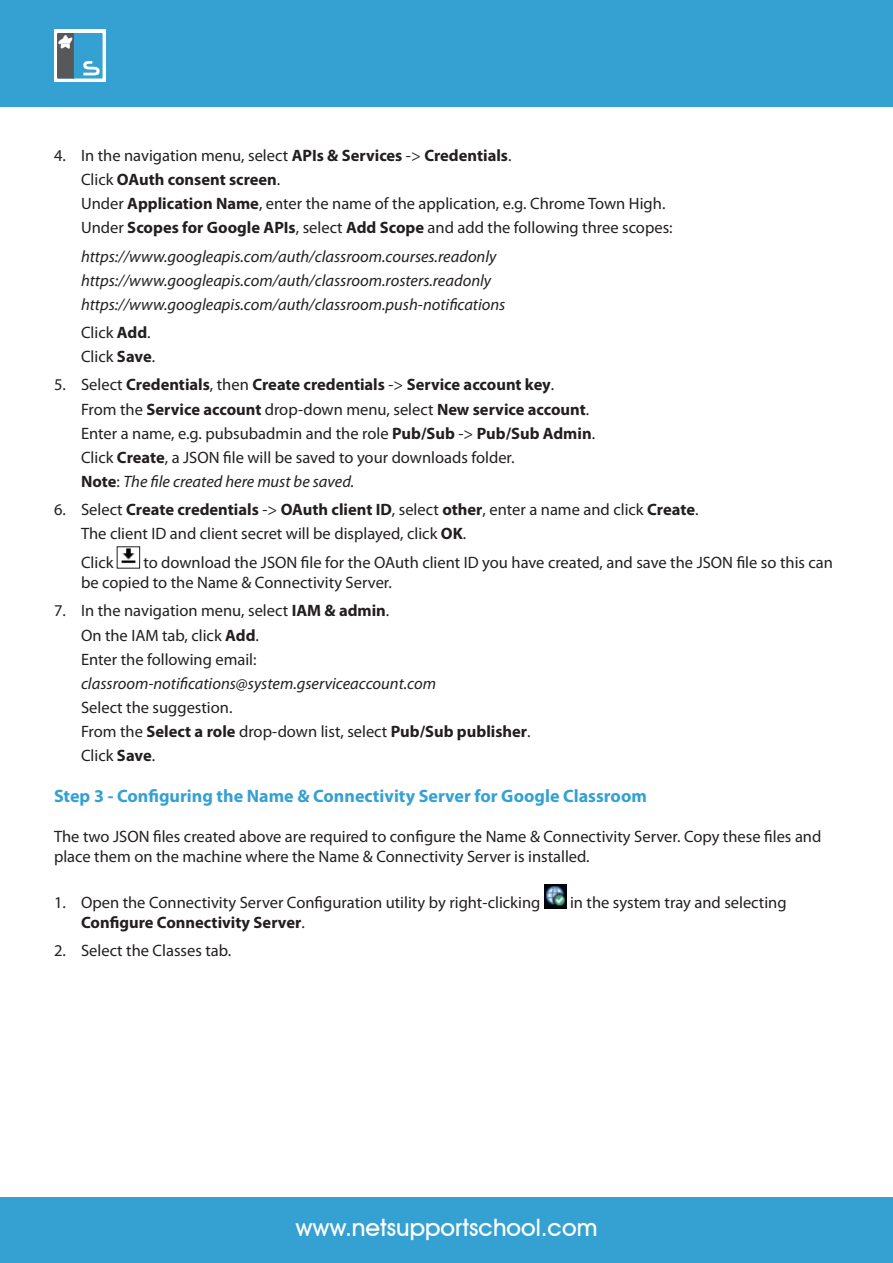
<style>
.page{position:relative;width:893px;height:1263px;background:#fff}
.page>*{position:absolute;margin:0;border:0;box-sizing:border-box;transform-origin:0 0}
.t1{font:500 24px "Avant Garde IT Cby BT";color:#fff}
.t2{font:700 18px "Myriad Pro";color:#34a1d2}
.t3{font:16.5px/19.8px "Myriad Pro";color:#231f20}
.t4{font:italic 16.5px "Myriad Pro";color:#231f20}
.t5{font:700 16.5px "Myriad Pro";color:#231f20}
.s1{font-weight:700}
.s2{font-weight:400}
.s3{font-weight:700;font-style:normal}
.s4{font-style:normal}
</style>
<div class="page">
<div style="left:0;top:0;width:893px;height:106px;background:#34a1d2"></div>
<div style="left:0;top:1197px;width:893px;height:66px;background:#34a1d2"></div>
<div style="left:54px;top:30px;width:52px;height:52px;background:#fff"></div>
<div style="left:57px;top:33px;width:46px;height:46px;background:#34a1d2"></div>
<hr style="left:74px;top:33px;width:1px;height:46px;background:#5a5d5e">
<svg style="left:83px;top:61px;width:17px;height:14px"></svg>
<svg style="left:57px;top:33px;width:17px;height:46px"></svg>
<img style="left:121px;top:549px;width:15px;height:15px">
<img style="left:544px;top:885px;width:22px;height:23px">
<p class="t3" style="left:54px;top:146px;width:459px">4. In the navigation menu, select <span class="s1">APIs &amp; Services</span> -&gt; <span class="s1">Credentials</span>.</p>
<p class="t5" style="left:81px;top:169px;width:201px"><span class="s2">Click</span> OAuth consent screen<span class="s2">.</span></p>
<p class="t3" style="left:81px;top:194px;width:586px">Under <span class="s1">Application Name</span>, enter the name of the application, e.g. Chrome Town High.</p>
<p class="t3" style="left:81px;top:218px;width:593px">Under <span class="s1">Scopes for Google APIs</span>, select <span class="s1">Add Scope</span> and add the following three scopes:</p>
<p class="t4" style="left:81px;top:246px;width:417px">https://www.googleapis.com/auth/classroom.courses.readonly</p>
<p class="t4" style="left:81px;top:270px;width:412px">https://www.googleapis.com/auth/classroom.rosters.readonly</p>
<p class="t4" style="left:81px;top:294px;width:426px">https://www.googleapis.com/auth/classroom.push-notifications</p>
<p class="t3" style="left:81px;top:322px;width:71px">Click <span class="s1">Add</span>.</p>
<p class="t3" style="left:81px;top:346px;width:76px">Click <span class="s1">Save</span>.</p>
<p class="t5" style="left:54px;top:374px;width:502px"><span class="s2">5. Select</span> Credentials<span class="s2">, then</span> Create credentials <span class="s2">-&gt;</span> Service account key<span class="s2">.</span></p>
<p class="t5" style="left:81px;top:398px;width:510px"><span class="s2">From the</span> Service account <span class="s2">drop-down menu, select</span> New service account<span class="s2">.</span></p>
<p class="t3" style="left:81px;top:423px;width:516px">Enter a name, e.g. pubsubadmin and the role <span class="s1">Pub/Sub</span> -&gt; <span class="s1">Pub/Sub Admin</span>.</p>
<p class="t3" style="left:81px;top:447px;width:435px">Click <span class="s1">Create</span>, a JSON file will be saved to your downloads folder.</p>
<p class="t4" style="left:81px;top:471px;width:275px"><span class="s3">Note</span><span class="s4">:</span> The file created here must be saved.</p>
<p class="t5" style="left:54px;top:499px;width:646px"><span class="s2">6. Select</span> Create credentials <span class="s2">-&gt;</span> OAuth client ID<span class="s2">, select</span> other<span class="s2">, enter a name and click</span> Create<span class="s2">.</span></p>
<p class="t3" style="left:81px;top:523px;width:387px">The client ID and client secret will be displayed, click <span class="s1">OK</span>.</p>
<p class="t3" style="left:81px;top:553px;width:34px">Click</p>
<p class="t3" style="left:81px;top:553px;width:753px;text-indent:62px">to download the JSON file for the OAuth client ID you have created, and save the JSON file so this can be copied to the Name &amp; Connectivity Server.</p>
<p class="t3" style="left:54px;top:601px;width:337px">7. In the navigation menu, select <span class="s1">IAM &amp; admin</span>.</p>
<p class="t3" style="left:81px;top:625px;width:179px">On the IAM tab, click <span class="s1">Add</span>.</p>
<p class="t3" style="left:81px;top:649px;width:177px">Enter the following email:</p>
<p class="t4" style="left:81px;top:673px;width:357px">classroom-notifications@system.gserviceaccount.com</p>
<p class="t3" style="left:81px;top:697px;width:153px">Select the suggestion.</p>
<p class="t3" style="left:81px;top:721px;width:451px">From the <span class="s1">Select a role</span> drop-down list, select <span class="s1">Pub/Sub publisher</span>.</p>
<p class="t3" style="left:81px;top:745px;width:76px">Click <span class="s1">Save</span>.</p>
<p class="t2" style="left:54px;top:784px;width:594px">Step 3 - Configuring the Name &amp; Connectivity Server for Google Classroom</p>
<p class="t3" style="left:54px;top:826px;width:769px">The two JSON files created above are required to configure the Name &amp; Connectivity Server. Copy these files and place them on the machine where the Name &amp; Connectivity Server is installed.</p>
<p class="t3" style="left:54px;top:893px;width:488px">1. Open the Connectivity Server Configuration utility by right-clicking</p>
<p class="t3" style="left:570px;top:893px;width:218px">in the system tray and selecting</p>
<p class="t5" style="left:81px;top:912px;width:225px">Configure Connectivity Server<span class="s2">.</span></p>
<p class="t3" style="left:54px;top:941px;width:179px">2. Select the Classes tab.</p>
<p class="t1" style="left:295px;top:1212px;width:304px">www.netsupportschool.com</p>
</div>
